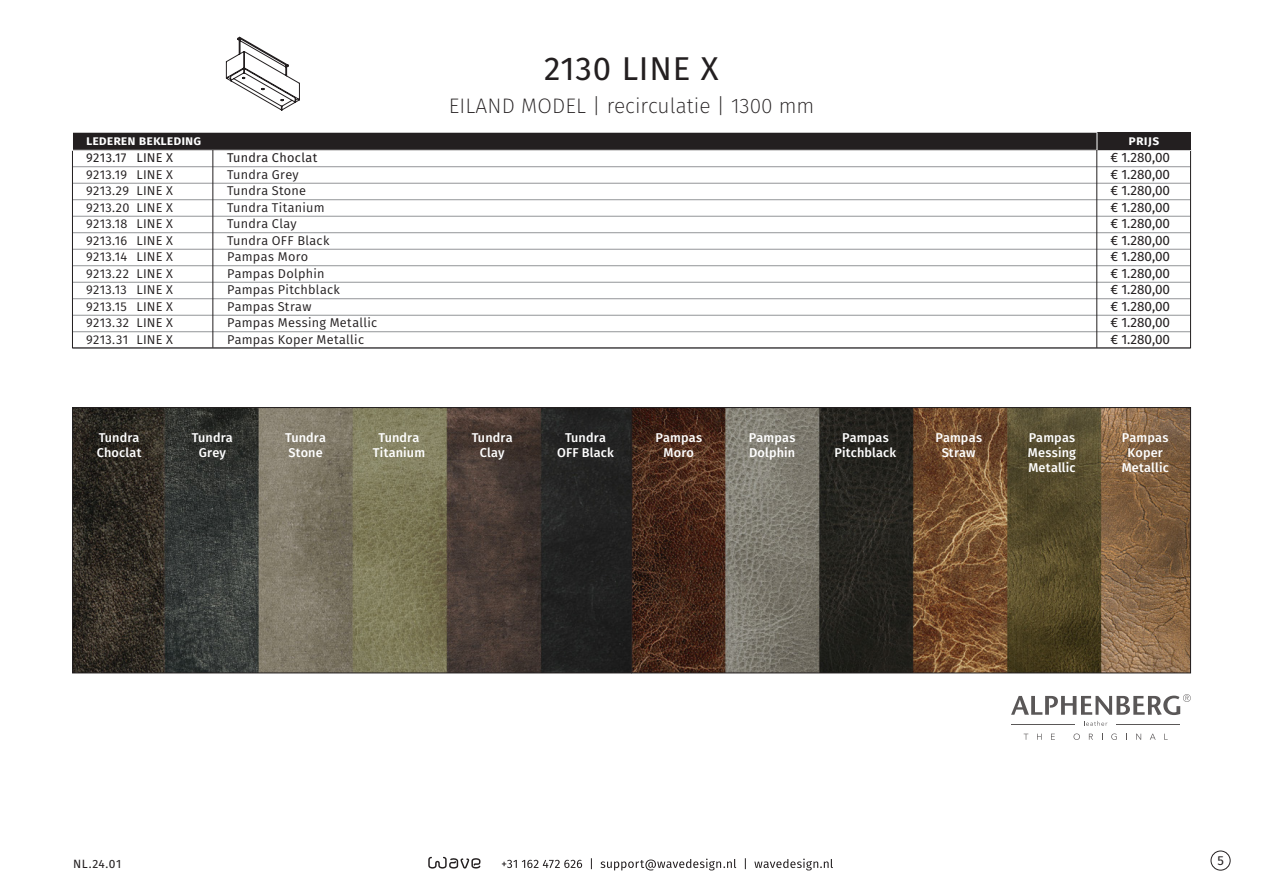
<style>
.page{position:relative;width:1263px;height:893px;background:#fff}
.page>*{position:absolute;margin:0;border:0;box-sizing:border-box;transform-origin:0 0}
.t1{font:33px "Fira Sans";letter-spacing:.025em;color:#231f20}
.t2{font:200 21px "Fira Sans";color:#231f20}
.t3{font:13.5px/16.5px "Fira Sans";color:#231f20;text-align:justify}
._2_leercodes{font:600 13.5px "Fira Sans";color:#fff}
.t4{font:12.9px "Fira Sans";color:#231f20}
._1_codes_is_tabel{font:12.75px "Fira Sans";letter-spacing:.02em;color:#231f20}
.t5{font:500 12.75px/15px "Fira Sans";letter-spacing:.01em;color:#fff;text-align:center}
._1_codes_is_tabel-2{font:12.75px "Fira Sans";letter-spacing:.015em;color:#231f20}
.t6{font:12px "Fira Sans";color:#231f20}
</style>
<div class="page">
<svg style="left:226px;top:37px;width:74px;height:73px"></svg>
<hr style="left:73px;top:166px;width:1117px;height:1px;background:#939598">
<hr style="left:73px;top:183px;width:1117px;height:1px;background:#939598">
<hr style="left:73px;top:199px;width:1117px;height:1px;background:#939598">
<hr style="left:73px;top:216px;width:1117px;height:1px;background:#939598">
<hr style="left:73px;top:232px;width:1117px;height:1px;background:#939598">
<hr style="left:73px;top:249px;width:1117px;height:1px;background:#939598">
<hr style="left:73px;top:265px;width:1117px;height:1px;background:#939598">
<hr style="left:73px;top:282px;width:1117px;height:1px;background:#939598">
<hr style="left:73px;top:298px;width:1117px;height:1px;background:#939598">
<hr style="left:73px;top:315px;width:1117px;height:1px;background:#939598">
<hr style="left:73px;top:331px;width:1117px;height:1px;background:#939598">
<hr style="left:73px;top:348px;width:1117px;height:1px;background:#939598">
<div style="left:72px;top:132px;width:1118px;height:18px;background:#231f20"></div>
<svg style="left:1024px;top:734px;width:4px;height:6px"></svg>
<svg style="left:1051px;top:734px;width:4px;height:6px"></svg>
<svg style="left:1073px;top:733px;width:7px;height:7px"></svg>
<svg style="left:1089px;top:734px;width:4px;height:6px"></svg>
<svg style="left:1111px;top:733px;width:6px;height:7px"></svg>
<svg style="left:1136px;top:734px;width:5px;height:6px"></svg>
<svg style="left:1150px;top:734px;width:6px;height:6px"></svg>
<svg style="left:1011px;top:694px;width:180px;height:21px"></svg>
<hr style="left:1116px;top:724px;width:64px;height:1px;background:#231f20">
<hr style="left:1011px;top:724px;width:64px;height:1px;background:#231f20">
<svg style="left:1084px;top:721px;width:23px;height:5px"></svg>
<div style="left:1097px;top:132px;width:94px;height:18px;background:#231f20"></div>
<svg style="left:1097px;top:132px;width:1px;height:18px"></svg>
<hr style="left:1096px;top:150px;width:1px;height:198px;background:#231f20">
<hr style="left:213px;top:150px;width:1px;height:198px;background:#231f20">
<svg style="left:74px;top:409px;width:555px;height:262px;background:#4e493e"></svg>
<div style="left:72px;top:407px;width:559px;height:266px;border:1px solid #231f20"></div>
<svg style="left:633px;top:409px;width:556px;height:262px;background:#5f4c37"></svg>
<div style="left:631px;top:407px;width:560px;height:266px;border:1px solid #231f20"></div>
<div style="left:1211px;top:851px;width:19px;height:19px;border:1px solid #231f20;border-radius:50%"></div>
<svg style="left:428px;top:857px;width:52px;height:12px"></svg>
<svg style="left:502px;top:858px;width:331px;height:12px"></svg>
<p class="t1" style="left:544px;top:43px;width:176px">2130 LINE X</p>
<p class="t2" style="left:449px;top:91px;width:367px">EILAND MODEL | recirculatie | 1300 mm</p>
<p class="_2_leercodes" style="left:86px;top:129px;width:117px">lederen bekleding</p>
<p class="_2_leercodes" style="left:1128px;top:129px;width:32px">prijs</p>
<p class="t3" style="left:1110px;top:149px;width:61px">€ 1.280,00 € 1.280,00 € 1.280,00 € 1.280,00 € 1.280,00 € 1.280,00 € 1.280,00 € 1.280,00 € 1.280,00</p>
<p class="t3" style="left:1110px;top:297px;width:61px">€ 1.280,00</p>
<p class="t3" style="left:1110px;top:314px;width:61px">€ 1.280,00</p>
<p class="t3" style="left:1110px;top:330px;width:61px">€ 1.280,00</p>
<p class="_1_codes_is_tabel-2" style="left:86px;top:148px;width:88px">9213.17 LINE X</p>
<p class="_1_codes_is_tabel-2" style="left:227px;top:148px;width:92px">Tundra Choclat</p>
<p class="_1_codes_is_tabel" style="left:86px;top:165px;width:88px">9213.19 LINE X</p>
<p class="_1_codes_is_tabel" style="left:227px;top:165px;width:73px">Tundra Grey</p>
<p class="_1_codes_is_tabel" style="left:86px;top:181px;width:88px">9213.29 LINE X</p>
<p class="_1_codes_is_tabel" style="left:227px;top:181px;width:80px">Tundra Stone</p>
<p class="_1_codes_is_tabel" style="left:86px;top:198px;width:88px">9213.20 LINE X</p>
<p class="_1_codes_is_tabel" style="left:227px;top:198px;width:99px">Tundra Titanium</p>
<p class="_1_codes_is_tabel" style="left:86px;top:214px;width:88px">9213.18 LINE X</p>
<p class="_1_codes_is_tabel" style="left:227px;top:214px;width:71px">Tundra Clay</p>
<p class="_1_codes_is_tabel" style="left:86px;top:231px;width:88px">9213.16 LINE X</p>
<p class="_1_codes_is_tabel" style="left:227px;top:231px;width:104px">Tundra OFF Black</p>
<p class="_1_codes_is_tabel" style="left:86px;top:247px;width:88px">9213.14 LINE X</p>
<p class="_1_codes_is_tabel" style="left:227px;top:247px;width:83px">Pampas Moro</p>
<p class="_1_codes_is_tabel" style="left:86px;top:264px;width:88px">9213.22 LINE X</p>
<p class="_1_codes_is_tabel" style="left:227px;top:264px;width:99px">Pampas Dolphin</p>
<p class="_1_codes_is_tabel" style="left:86px;top:280px;width:88px">9213.13 LINE X</p>
<p class="_1_codes_is_tabel" style="left:227px;top:280px;width:114px">Pampas Pitchblack</p>
<p class="_1_codes_is_tabel" style="left:86px;top:297px;width:88px">9213.15 LINE X</p>
<p class="_1_codes_is_tabel" style="left:227px;top:297px;width:86px">Pampas Straw</p>
<p class="_1_codes_is_tabel" style="left:86px;top:313px;width:88px">9213.32 LINE X</p>
<p class="_1_codes_is_tabel" style="left:227px;top:313px;width:152px">Pampas Messing Metallic</p>
<p class="_1_codes_is_tabel" style="left:86px;top:330px;width:88px">9213.31 LINE X</p>
<p class="_1_codes_is_tabel" style="left:227px;top:330px;width:138px">Pampas Koper Metallic</p>
<p class="t5" style="left:99px;top:429px;width:42px">Tundra</p>
<p class="t5" style="left:97px;top:444px;width:46px">Choclat</p>
<p class="t5" style="left:192px;top:429px;width:42px">Tundra</p>
<p class="t5" style="left:199px;top:444px;width:29px">Grey</p>
<p class="t5" style="left:285px;top:429px;width:42px">Tundra</p>
<p class="t5" style="left:289px;top:444px;width:36px">Stone</p>
<p class="t5" style="left:379px;top:429px;width:42px">Tundra</p>
<p class="t5" style="left:373px;top:444px;width:54px">Titanium</p>
<p class="t5" style="left:472px;top:429px;width:42px">Tundra</p>
<p class="t5" style="left:480px;top:444px;width:26px">Clay</p>
<p class="t5" style="left:565px;top:429px;width:42px">Tundra</p>
<p class="t5" style="left:557px;top:444px;width:58px">OFF Black</p>
<p class="t5" style="left:655px;top:429px;width:48px">Pampas<br>Moro</p>
<p class="t5" style="left:749px;top:429px;width:48px;text-align:left">Pampas<br>Dolphin</p>
<p class="t5" style="left:834px;top:429px;width:63px">Pampas<br>Pitchblack</p>
<p class="t5" style="left:935px;top:429px;width:48px">Pampas<br>Straw</p>
<p class="t5" style="left:1028px;top:429px;width:50px;text-align:justify">Pampas Messing Metallic</p>
<p class="t5" style="left:1122px;top:429px;width:48px">Pampas<br>Koper</p>
<p class="t5" style="left:1122px;top:459px;width:49px">Metallic</p>
<p class="t6" style="left:73px;top:855px;width:50px">NL.24.01</p>
<p class="t4" style="left:1217px;top:850px;width:8px">5</p>
</div>
